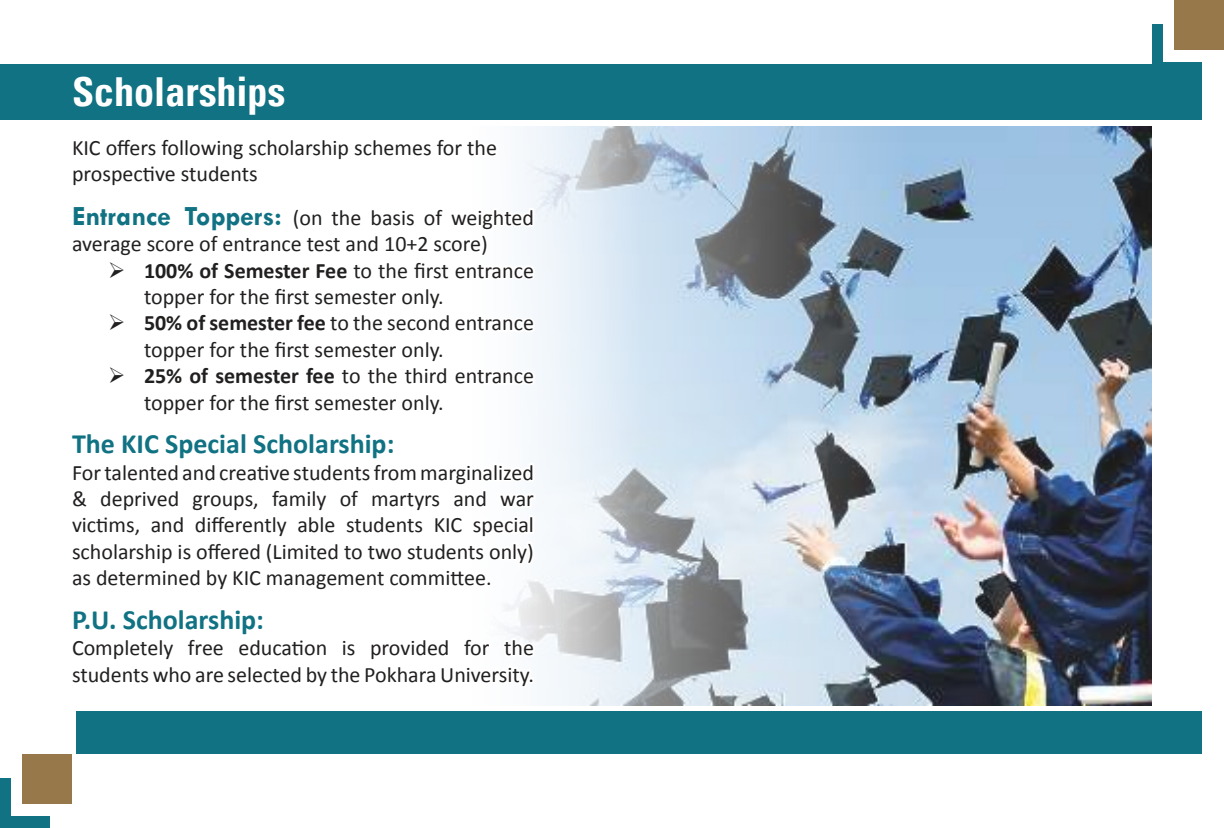
<style>
.page{position:relative;width:1224px;height:828px;background:#fff}
.page>*{position:absolute;margin:0;border:0;box-sizing:border-box;transform-origin:0 0}
.t1{font:700 condensed 40px "Univers";color:#fff}
.t2{font:700 28px "Calibri";color:#107283}
.t3{font:22px/26.4px "Calibri";color:#221f1f}
.s1{font-family:"Tw Cen";font-weight:700;font-size:28px;color:#107283}
.s2{font-weight:700}
</style>
<div class="page">
<div style="left:1152px;top:24px;width:50px;height:50px;background:#107283"></div>
<div style="left:1163px;top:12px;width:50px;height:50px;background:#fff"></div>
<div style="left:1174px;top:0;width:50px;height:50px;background:#96784a"></div>
<div style="left:0;top:778px;width:50px;height:50px;background:#107283"></div>
<div style="left:11px;top:766px;width:50px;height:50px;background:#fff"></div>
<div style="left:22px;top:754px;width:50px;height:49px;background:#96784a"></div>
<img style="left:514px;top:126px;width:638px;height:580px">
<svg style="left:502px;top:604px;width:37px;height:100px"></svg>
<div style="left:0;top:64px;width:1202px;height:56px;background:#107283"></div>
<div style="left:76px;top:711px;width:1126px;height:43px;background:#107283"></div>
<svg style="left:514px;top:126px;width:25px;height:469px"></svg>
<h1 class="t1" style="left:72px;top:76px;width:215px">Scholarships</h1>
<p class="t3" style="left:72px;top:134px;width:427px">KIC offers following scholarship schemes for the prospective students</p>
<p class="t3" style="left:72px;top:204px;width:463px"><span class="s1">Entrance Toppers:</span> (on the basis of weighted average score of entrance test and 10+2 score)</p>
<p class="t3" style="left:144px;top:257px;width:392px;text-indent:-36px">➢ <span class="s2">100% of Semester Fee</span> to the first entrance topper for the first semester only.</p>
<p class="t3" style="left:144px;top:310px;width:391px;text-indent:-36px">➢ <span class="s2">50% of semester fee</span> to the second entrance topper for the first semester only.</p>
<p class="t3" style="left:144px;top:363px;width:392px;text-indent:-36px">➢ <span class="s2">25% of semester fee</span> to the third entrance topper for the first semester only.</p>
<p class="t2" style="left:72px;top:426px;width:324px">The KIC Special Scholarship:</p>
<p class="t3" style="left:72px;top:459px;width:464px;text-align:justify">For talented and creative students from marginalized &amp; deprived groups, family of martyrs and war victims, and differently able students KIC special scholarship is offered (Limited to two students only) as determined by KIC management committee.</p>
<p class="t2" style="left:72px;top:602px;width:194px">P.U. Scholarship:</p>
<p class="t3" style="left:72px;top:635px;width:463px">Completely free education is provided for the students who are selected by the Pokhara University.</p>
</div>
